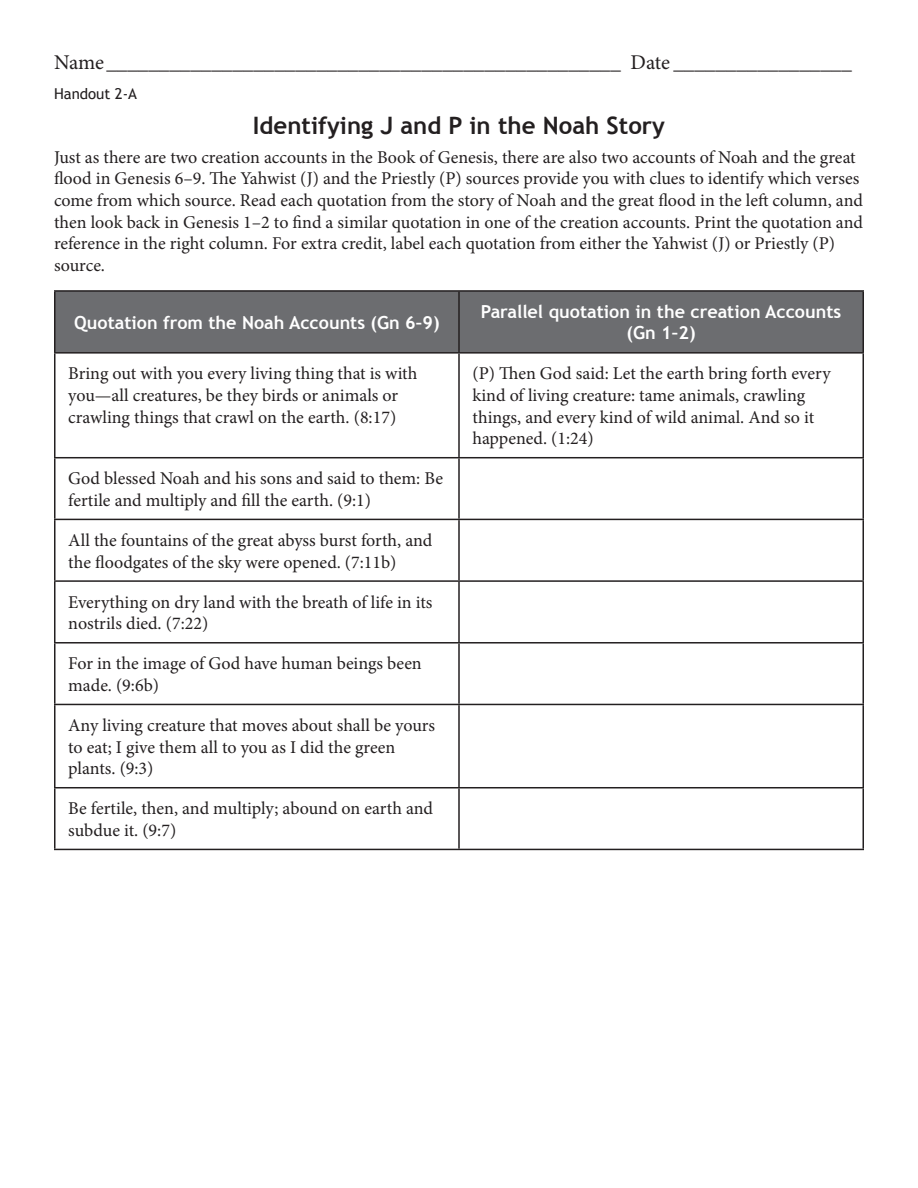
<style>
.page{position:relative;width:918px;height:1188px;background:#fff}
.page>*{position:absolute;margin:0;border:0;box-sizing:border-box;transform-origin:0 0}
.handout_title{font:700 24px "Trebuchet MS";color:#231f20}
.t1{font:21px "Minion Pro";letter-spacing:-.005em;color:#231f20}
.table_text{font:18px/21.6px "Minion Pro";color:#231f20}
.instructions{font:18px/21.6px "Minion Pro";color:#231f20}
.sub_B{font:700 18px/21.6px "Trebuchet MS";color:#fff;text-align:center}
.handout_number{font:15px "Trebuchet MS";color:#231f20}
</style>
<div class="page">
<div style="left:56px;top:292px;width:806px;height:60px;background:#6c6d70"></div>
<hr style="left:54px;top:290px;width:405px;height:2px;background:#231f20">
<hr style="left:54px;top:292px;width:2px;height:60px;background:#231f20">
<hr style="left:459px;top:290px;width:405px;height:2px;background:#231f20">
<hr style="left:458px;top:292px;width:2px;height:60px;background:#231f20">
<hr style="left:862px;top:292px;width:2px;height:60px;background:#231f20">
<hr style="left:54px;top:352px;width:405px;height:2px;background:#231f20">
<hr style="left:54px;top:354px;width:2px;height:103px;background:#231f20">
<hr style="left:459px;top:352px;width:405px;height:2px;background:#231f20">
<hr style="left:458px;top:354px;width:2px;height:103px;background:#231f20">
<hr style="left:862px;top:354px;width:2px;height:103px;background:#231f20">
<hr style="left:54px;top:457px;width:405px;height:1px;background:#231f20">
<hr style="left:54px;top:458px;width:2px;height:61px;background:#231f20">
<hr style="left:459px;top:457px;width:405px;height:1px;background:#231f20">
<hr style="left:458px;top:458px;width:2px;height:61px;background:#231f20">
<hr style="left:862px;top:458px;width:2px;height:61px;background:#231f20">
<hr style="left:54px;top:519px;width:405px;height:1px;background:#231f20">
<hr style="left:54px;top:520px;width:2px;height:60px;background:#231f20">
<hr style="left:459px;top:519px;width:405px;height:1px;background:#231f20">
<hr style="left:458px;top:520px;width:2px;height:60px;background:#231f20">
<hr style="left:862px;top:520px;width:2px;height:60px;background:#231f20">
<hr style="left:54px;top:580px;width:405px;height:2px;background:#231f20">
<hr style="left:54px;top:582px;width:2px;height:60px;background:#231f20">
<hr style="left:459px;top:580px;width:405px;height:2px;background:#231f20">
<hr style="left:458px;top:582px;width:2px;height:60px;background:#231f20">
<hr style="left:862px;top:582px;width:2px;height:60px;background:#231f20">
<hr style="left:54px;top:642px;width:405px;height:2px;background:#231f20">
<hr style="left:54px;top:644px;width:2px;height:60px;background:#231f20">
<hr style="left:459px;top:642px;width:405px;height:2px;background:#231f20">
<hr style="left:458px;top:644px;width:2px;height:60px;background:#231f20">
<hr style="left:862px;top:644px;width:2px;height:60px;background:#231f20">
<hr style="left:54px;top:704px;width:405px;height:1px;background:#231f20">
<hr style="left:54px;top:705px;width:2px;height:82px;background:#231f20">
<hr style="left:459px;top:704px;width:405px;height:1px;background:#231f20">
<hr style="left:458px;top:705px;width:2px;height:82px;background:#231f20">
<hr style="left:862px;top:705px;width:2px;height:82px;background:#231f20">
<hr style="left:54px;top:787px;width:405px;height:1px;background:#231f20">
<hr style="left:54px;top:788px;width:2px;height:61px;background:#231f20">
<hr style="left:459px;top:787px;width:405px;height:1px;background:#231f20">
<hr style="left:458px;top:788px;width:2px;height:61px;background:#231f20">
<hr style="left:862px;top:788px;width:2px;height:61px;background:#231f20">
<hr style="left:54px;top:849px;width:405px;height:1px;background:#231f20">
<hr style="left:459px;top:849px;width:405px;height:1px;background:#231f20">
<p class="t1" style="left:54px;top:48px;width:799px">Name_________________________________________________ Date _________________</p>
<p class="handout_number" style="left:54px;top:85px;width:85px">Handout 2-A</p>
<p class="handout_title" style="left:253px;top:111px;width:414px">Identifying J and P in the Noah Story</p>
<p class="instructions" style="left:54px;top:146px;width:810px">Just as there are two creation accounts in the Book of Genesis, there are also two accounts of Noah and the great flood in Genesis 6–9. The Yahwist (J) and the Priestly (P) sources provide you with clues to identify which verses come from which source. Read each quotation from the story of Noah and the great flood in the left column, and then look back in Genesis 1–2 to find a similar quotation in one of the creation accounts. Print the quotation and reference in the right column. For extra credit, label each quotation from either the Yahwist (J) or Priestly (P) source.</p>
<p class="sub_B" style="left:74px;top:311px;width:367px">Quotation from the Noah Accounts (Gn 6–9)</p>
<p class="sub_B" style="left:481px;top:301px;width:362px">Parallel quotation in the creation Accounts (Gn 1–2)</p>
<p class="table_text" style="left:68px;top:363px;width:351px">Bring out with you every living thing that is with you—all creatures, be they birds or animals or crawling things that crawl on the earth. (8:17)</p>
<p class="table_text" style="left:472px;top:363px;width:360px">(P) Then God said: Let the earth bring forth every kind of living creature: tame animals, crawling things, and every kind of wild animal. And so it happened. (1:24)</p>
<p class="table_text" style="left:68px;top:468px;width:376px">God blessed Noah and his sons and said to them: Be fertile and multiply and fill the earth. (9:1)</p>
<p class="table_text" style="left:68px;top:530px;width:366px">All the fountains of the great abyss burst forth, and the floodgates of the sky were opened. (7:11b)</p>
<p class="table_text" style="left:68px;top:591px;width:366px">Everything on dry land with the breath of life in its nostrils died. (7:22)</p>
<p class="table_text" style="left:68px;top:653px;width:355px">For in the image of God have human beings been made. (9:6b)</p>
<p class="table_text" style="left:68px;top:715px;width:368px">Any living creature that moves about shall be yours to eat; I give them all to you as I did the green plants. (9:3)</p>
<p class="table_text" style="left:68px;top:798px;width:366px">Be fertile, then, and multiply; abound on earth and subdue it. (9:7)</p>
</div>
